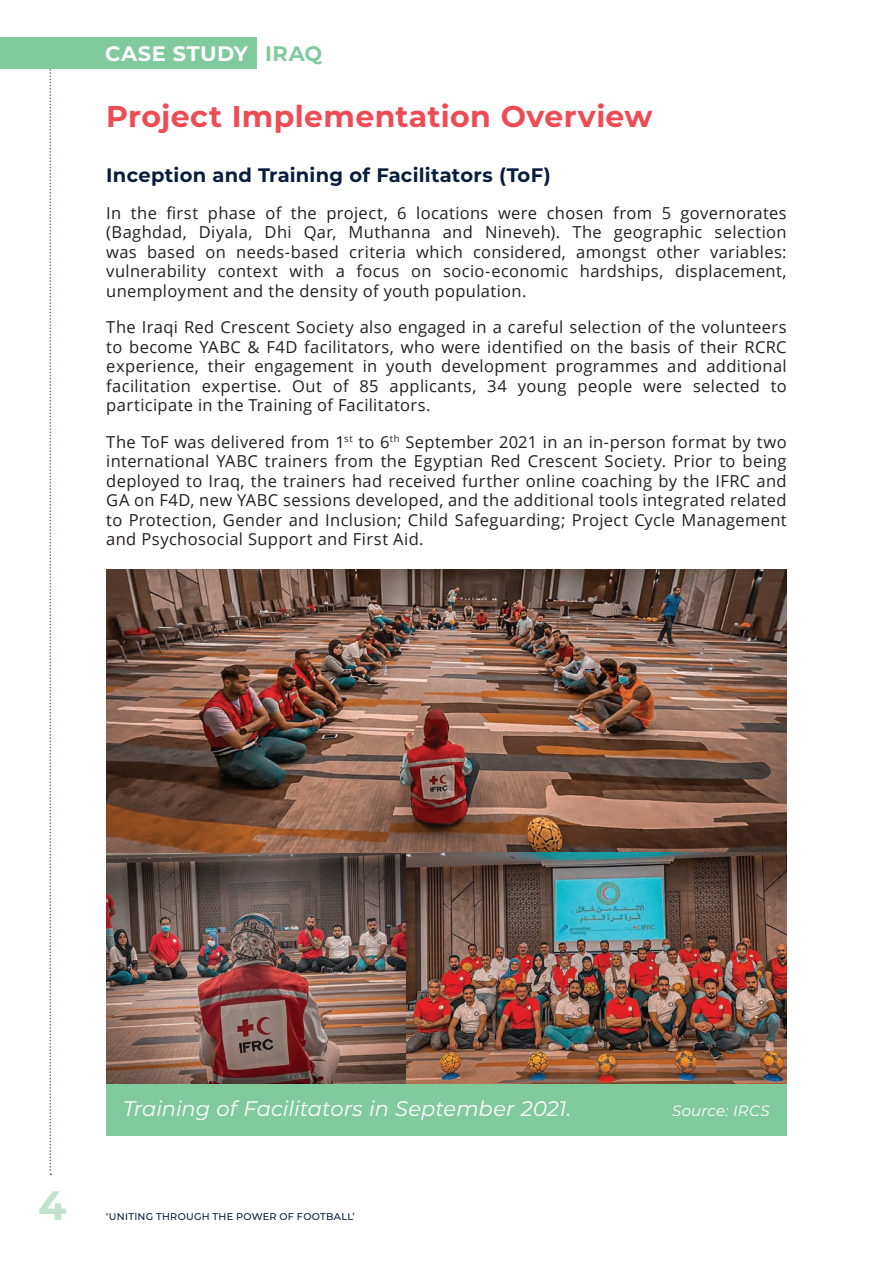
<style>
.page{position:relative;width:893px;height:1263px;background:#fff}
.page>*{position:absolute;margin:0;border:0;box-sizing:border-box;transform-origin:0 0}
.t1{font:700 40.95px "Montserrat";color:#c0e2ca}
.Titre{font:700 30px "Montserrat";letter-spacing:.01em;color:#ef4b55}
.Titre-2{font:italic 21px "Montserrat";color:#fff}
.t2{font:700 21px "Montserrat";letter-spacing:.025em;color:#fff}
.Sous-titre{font:700 19.5px "Montserrat";letter-spacing:.01em;color:#081d3e}
.Txt_courant{font:16.5px/19.5px "Open Sans";letter-spacing:.02em;color:#231f20;text-align:justify}
.Titre-3{font:italic 15px "Montserrat";letter-spacing:.015em;color:#fff}
.t3{font:500 9.75px "Montserrat";letter-spacing:.03em;color:#081d3e}
.s1{color:#80ca9c}
</style>
<div class="page">
<svg style="left:50px;top:69px;width:1px;height:1106px"></svg>
<div style="left:0;top:37px;width:257px;height:32px;background:#80ca9c"></div>
<img style="left:106px;top:570px;width:681px;height:514px">
<div style="left:106px;top:1084px;width:681px;height:51px;background:#80ca9c"></div>
<p class="t2" style="left:105px;top:38px;width:219px">CASE STUDY <span class="s1">IRAQ</span></p>
<p class="Titre" style="left:106px;top:95px;width:548px">Project Implementation Overview</p>
<p class="Sous-titre" style="left:106px;top:161px;width:446px">Inception and Training of Facilitators (ToF)</p>
<p class="Txt_courant" style="left:106px;top:203px;width:682px">In the first phase of the project, 6 locations were chosen from 5 governorates (Baghdad, Diyala, Dhi Qar, Muthanna and Nineveh). The geographic selection was based on needs-based criteria which considered, amongst other variables: vulnerability context with a focus on socio-economic hardships, displacement, unemployment and the density of youth population.</p>
<p class="Txt_courant" style="left:106px;top:317px;width:682px">The Iraqi Red Crescent Society also engaged in a careful selection of the volunteers to become YABC &amp; F4D facilitators, who were identified on the basis of their RCRC experience, their engagement in youth development programmes and additional facilitation expertise. Out of 85 applicants, 34 young people were selected to participate in the Training of Facilitators.</p>
<p class="Txt_courant" style="left:106px;top:432px;width:682px">The ToF was delivered from 1<sup>st</sup> to 6<sup>th</sup> September 2021 in an in-person format by two international YABC trainers from the Egyptian Red Crescent Society. Prior to being deployed to Iraq, the trainers had received further online coaching by the IFRC and GA on F4D, new YABC sessions developed, and the additional tools integrated related to Protection, Gender and Inclusion; Child Safeguarding; Project Cycle Management and Psychosocial Support and First Aid.</p>
<h1 class="t1" style="left:38px;top:1176px;width:30px">4</h1>
<p class="Titre-2" style="left:123px;top:1094px;width:450px">Training of Facilitators in September 2021.</p>
<p class="Titre-3" style="left:672px;top:1100px;width:99px">Source: IRCS</p>
<p class="t3" style="left:106px;top:1210px;width:250px">‘UNITING THROUGH THE POWER OF FOOTBALL’</p>
</div>
